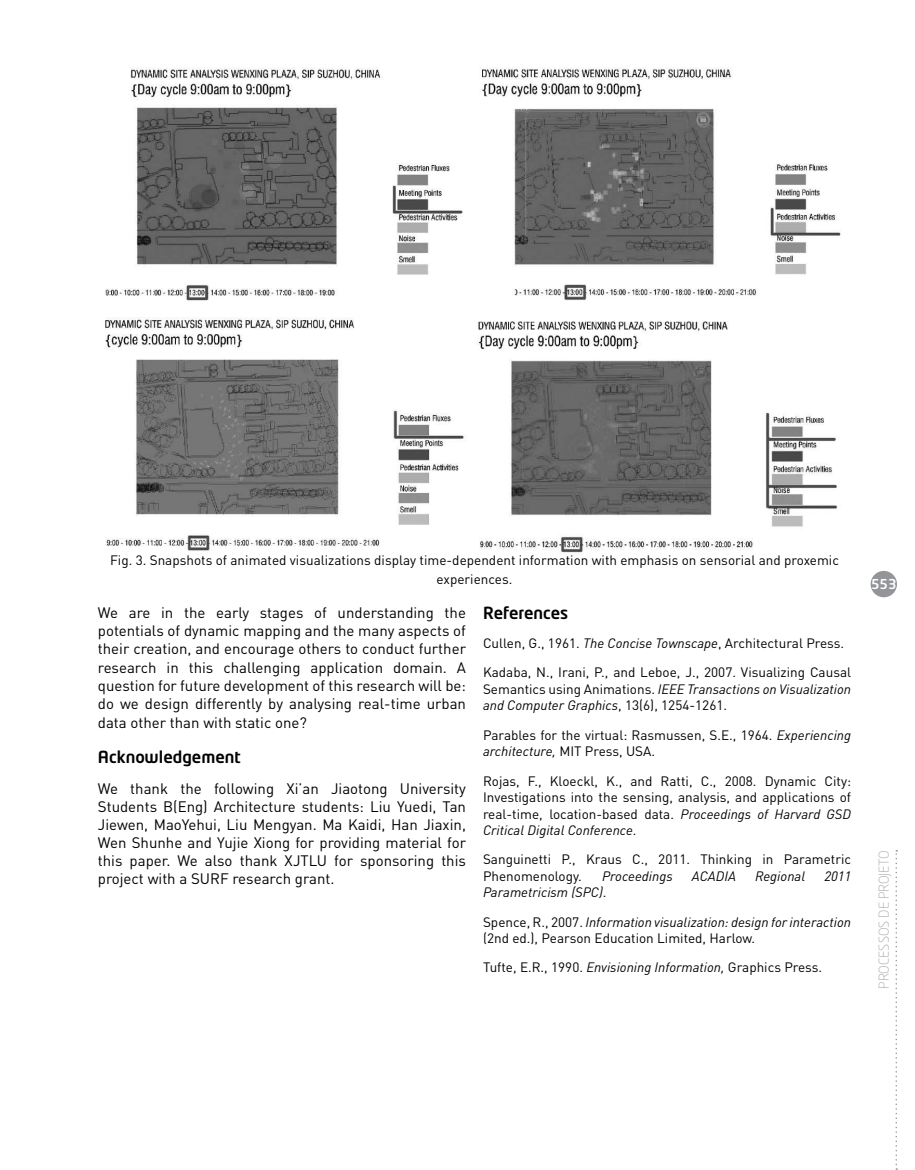
<style>
.page{position:relative;width:915px;height:1170px;background:#fff}
.page>*{position:absolute;margin:0;border:0;box-sizing:border-box;transform-origin:0 0}
.t1{font:500 16.5px "Neo Tech Std";color:#000}
.t2{font:15px/18px "DIN";color:#000;text-align:justify}
.t3{font:13.5px/16.5px "DIN";color:#000}
.t4{font:italic 13.5px/16.5px "DIN";color:#000}
.t5{font:300 13.5px "Neo Tech Std";color:#a7a9ac}
.t6{font:500 13.5px "Neo Tech Std";color:#fff}
.s1{font-style:italic}
.s2{font-style:normal}
</style>
<div class="page">
<div style="left:870px;top:571px;width:26px;height:26px;background:#939598;border-radius:50%"></div>
<svg style="left:895px;top:850px;width:1px;height:319px"></svg>
<img style="left:105px;top:67px;width:736px;height:486px">
<p class="t3" style="left:110px;top:550px;width:730px;line-height:19.5px;text-align:center">Fig. 3. Snapshots of animated visualizations display time-dependent information with emphasis on sensorial and proxemic experiences.</p>
<p class="t2" style="left:98px;top:603px;width:369px">We are in the early stages of understanding the potentials of dynamic mapping and the many aspects of their creation, and encourage others to conduct further research in this challenging application domain. A question for future development of this research will be: do we design differently by analysing real-time urban</p>
<p class="t2" style="left:98px;top:713px;width:210px">data other than with static one?</p>
<p class="t1" style="left:98px;top:746px;width:144px">Acknowledgement</p>
<p class="t2" style="left:98px;top:779px;width:369px">We thank the following Xi’an Jiaotong University Students B(Eng) Architecture students: Liu Yuedi, Tan Jiewen, MaoYehui, Liu Mengyan. Ma Kaidi, Han Jiaxin, Wen Shunhe and Yujie Xiong for providing material for this paper. We also thank XJTLU for sponsoring this project with a SURF research grant.</p>
<p class="t1" style="left:483px;top:602px;width:87px">References</p>
<p class="t3" style="left:483px;top:628px;width:369px;line-height:29.2px">Cullen, G., 1961. <span class="s1">The Concise Townscape</span>, Architectural Press.<br>Kadaba, N., Irani, P., and Leboe, J., 2007. Visualizing Causal</p>
<p class="t4" style="left:483px;top:680px;width:369px"><span class="s2">Semantics using Animations.</span> IEEE Transactions on Visualization and Computer Graphics<span class="s2">, 13(6), 1254-1261.</span></p>
<p class="t3" style="left:483px;top:726px;width:369px">Parables for the virtual: Rasmussen, S.E., 1964. <span class="s1">Experiencing architecture,</span> MIT Press, USA.</p>
<p class="t3" style="left:483px;top:772px;width:369px;text-align:justify">Rojas, F., Kloeckl, K., and Ratti, C., 2008. Dynamic City:<br>Investigations into the sensing, analysis, and applications of real-time, location-based data. <span class="s1">Proceedings of Harvard GSD Critical Digital Conference</span>.</p>
<p class="t3" style="left:483px;top:850px;width:369px">Sanguinetti P., Kraus C., 2011. Thinking in Parametric<br>Phenomenology.</p>
<p class="t4" style="left:602px;top:867px;width:72px">Proceedings</p>
<p class="t4" style="left:691px;top:867px;width:45px">ACADIA</p>
<p class="t4" style="left:754px;top:867px;width:52px">Regional</p>
<p class="t4" style="left:824px;top:867px;width:28px">2011</p>
<p class="t4" style="left:483px;top:877px;width:369px;line-height:29.2px">Parametricism (SPC)<span class="s2">.<br>Spence, R., 2007.</span> Information visualization: design for interaction</p>
<p class="t3" style="left:483px;top:923px;width:340px;line-height:29.2px">(2nd ed.), Pearson Education Limited, Harlow.<br>Tufte, E.R., 1990. <span class="s1">Envisioning Information,</span> Graphics Press.</p>
<p class="t6" style="left:870px;top:575px;width:27px">553</p>
<p class="t5" style="left:875px;top:988px;width:140px;rotate:-90deg">PROCESSOS DE PROJETO</p>
</div>
